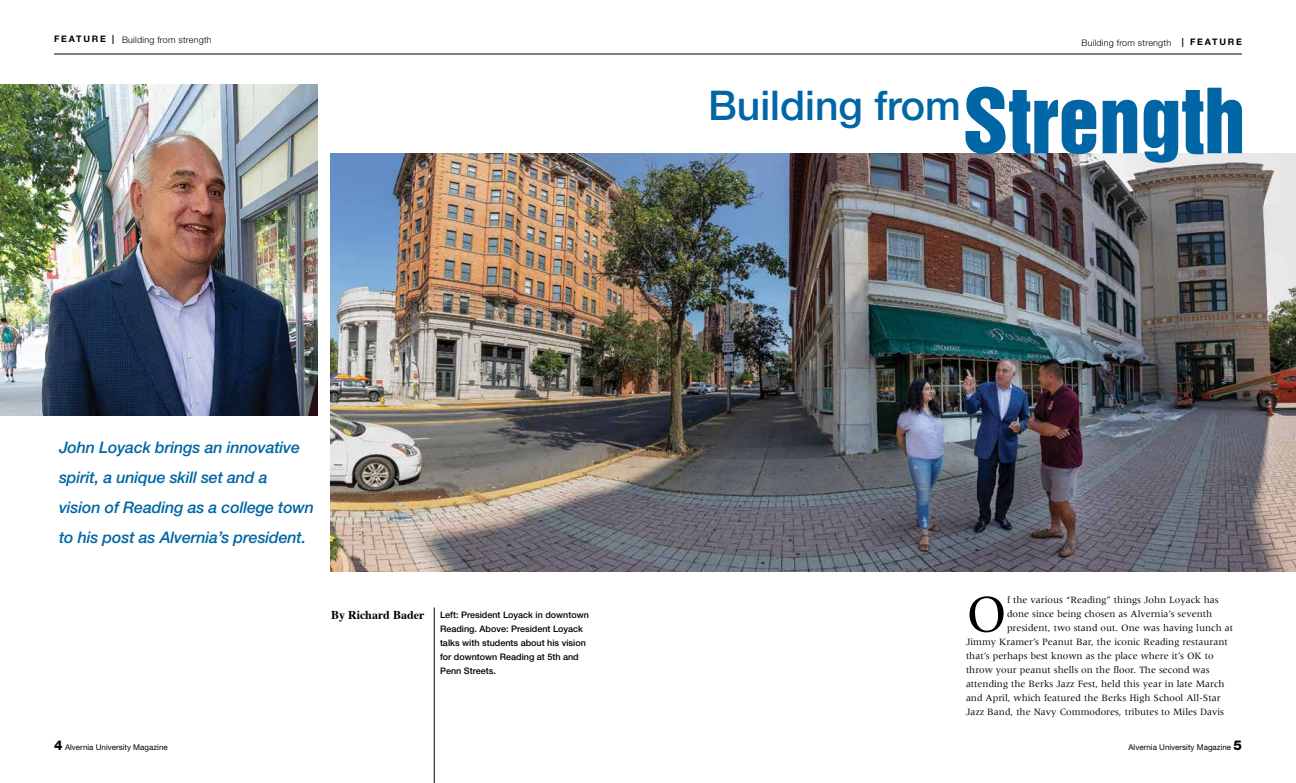
<style>
.page{position:relative;width:1296px;height:783px;background:#fff}
.page>*{position:absolute;margin:0;border:0;box-sizing:border-box;transform-origin:0 0}
.t1{font:54.2px "Meridien";color:#000}
.t2{font:500 41px "Helvetica Neue";color:#0066a6}
.t3{font:italic 500 16px/30px "Helvetica Neue";letter-spacing:-.01em;color:#0066a6}
.t4{font:700 12px "Times";color:#000}
.t5{font:10px "Meridien";color:#000}
.t6{font:500 9px/14px "Helvetica Neue";color:#000}
.t7{font:300 9px "Helvetica Neue";letter-spacing:.025em;color:#000}
.t8{font:700 9px "Helvetica Neue";letter-spacing:.2em;color:#000}
.t9{font:8px "Helvetica Neue";color:#000}
.s1{font-weight:700}
.s2{font-family:"Helvetica Inserat";font-weight:400;font-size:82px}
.s3{font-weight:800;font-size:13.5px}
</style>
<div class="page">
<hr style="left:54px;top:54px;width:1188px;height:1px;background:#000">
<img style="left:330px;top:154px;width:966px;height:418px">
<img style="left:0;top:84px;width:318px;height:332px">
<hr style="left:434px;top:608px;width:1px;height:175px;background:#000">
<p class="t7" style="left:54px;top:34px;width:159px"><span class="s1">F E AT U R E |</span> Building from strength</p>
<p class="t8" style="left:1182px;top:36px;width:62px">| FEATURE</p>
<p class="t7" style="left:1082px;top:37px;width:91px">Building from strength</p>
<h3 class="t3" style="left:59px;top:432px;width:257px">John Loyack brings an innovative spirit, a unique skill set and a<br>vision of Reading as a college town to his post as Alvernia’s president.</h3>
<p class="t4" style="left:331px;top:603px;width:95px">By Richard Bader</p>
<p class="t6" style="left:440px;top:607px;width:150px">Left: President Loyack in downtown<br>Reading. Above: President Loyack talks with students about his vision for downtown Reading at 5th and<br>Penn Streets.</p>
<h2 class="t2" style="left:708px;top:81px;width:539px">Building from <span class="s2">Strength</span></h2>
<h1 class="t1" style="left:966px;top:584px;width:43px">O</h1>
<p class="t5" style="left:1007px;top:595px;width:213px">f the various “Reading” things John Loyack has</p>
<p class="t5" style="left:1007px;top:609px;width:207px">done since being chosen as Alvernia’s seventh</p>
<p class="t5" style="left:1007px;top:623px;width:228px">president, two stand out. One was having lunch at</p>
<p class="t5" style="left:966px;top:637px;width:263px">Jimmy Kramer’s Peanut Bar, the iconic Reading restaurant</p>
<p class="t5" style="left:966px;top:651px;width:249px">that’s perhaps best known as the place where it’s OK to</p>
<p class="t5" style="left:966px;top:665px;width:245px">throw your peanut shells on the floor. The second was</p>
<p class="t5" style="left:966px;top:679px;width:260px">attending the Berks Jazz Fest, held this year in late March</p>
<p class="t5" style="left:966px;top:693px;width:256px">and April, which featured the Berks High School All-Star</p>
<p class="t5" style="left:966px;top:707px;width:260px">Jazz Band, the Navy Commodores, tributes to Miles Davis</p>
<p class="t9" style="left:54px;top:742px;width:115px"><span class="s3">4</span> Alvernia University Magazine</p>
<p class="t9" style="left:1128px;top:742px;width:115px">Alvernia University Magazine <span class="s3">5</span></p>
</div>
